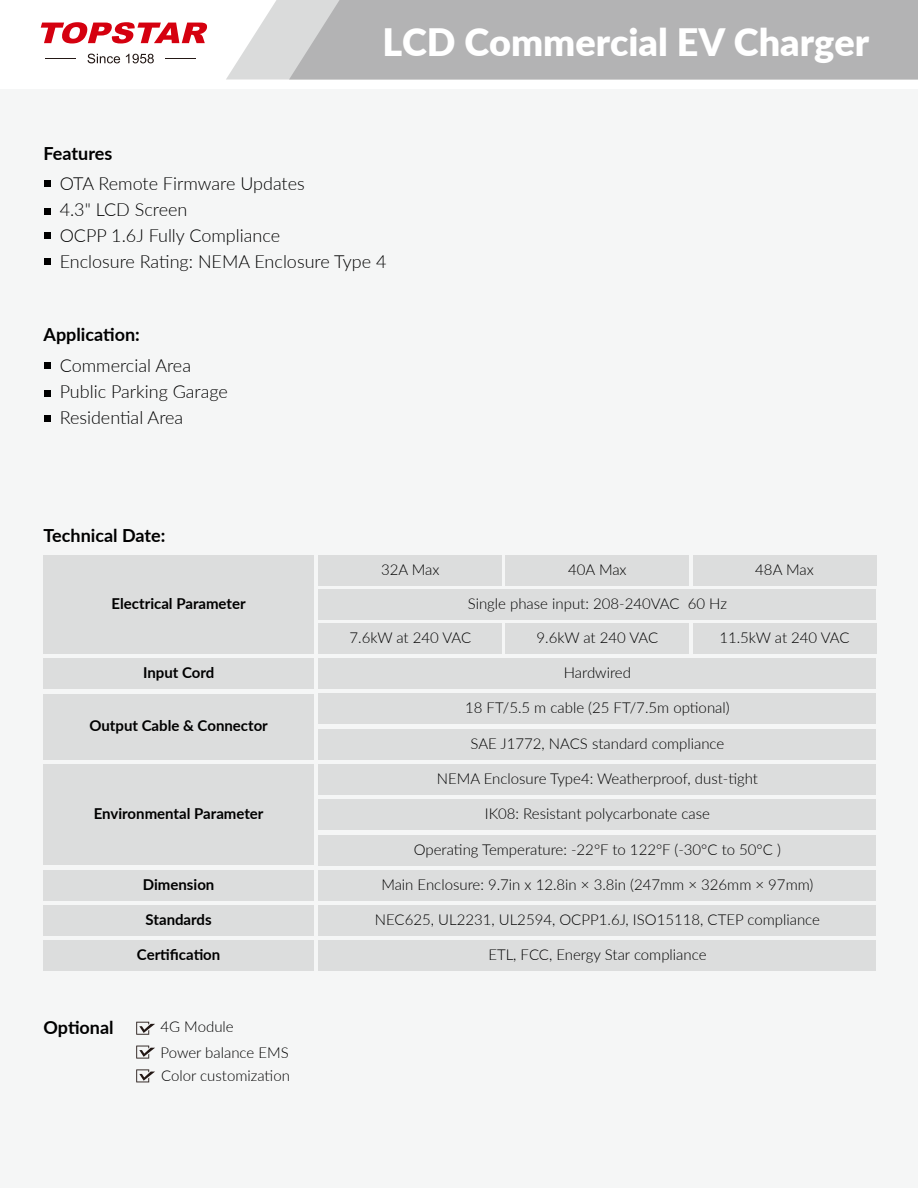
<style>
.page{position:relative;width:918px;height:1188px;background:#fff}
.page>*{position:absolute;margin:0;border:0;box-sizing:border-box;transform-origin:0 0}
.t1{font:900 37.8px "Lato";color:#fff}
.t2{font:300 18px/26.2px "Lato";color:#000}
.t3{font:700 18px "Lato";color:#000}
.t4{font:300 15px "Lato";color:#000}
.t5{font:700 15px "Lato";color:#000}
</style>
<div class="page">
<div style="left:0;top:89px;width:918px;height:1099px;background:#f5f6f6"></div>
<svg style="left:226px;top:0;width:63px;height:80px;fill:#dadbdb"></svg>
<svg style="left:41px;top:22px;width:166px;height:21px"></svg>
<hr style="left:45px;top:59px;width:31px;height:1px;background:#231815">
<hr style="left:165px;top:59px;width:31px;height:1px;background:#231815">
<svg style="left:88px;top:54px;width:32px;height:9px"></svg>
<svg style="left:126px;top:54px;width:28px;height:9px"></svg>
<div style="left:44px;top:555px;width:270px;height:99px;background:#dcdddd"></div>
<div style="left:319px;top:555px;width:183px;height:30px;background:#dcdddd"></div>
<div style="left:44px;top:659px;width:270px;height:30px;background:#dcdddd"></div>
<div style="left:44px;top:694px;width:270px;height:66px;background:#dcdddd"></div>
<div style="left:319px;top:694px;width:557px;height:30px;background:#dcdddd"></div>
<div style="left:44px;top:765px;width:270px;height:100px;background:#dcdddd"></div>
<div style="left:319px;top:765px;width:557px;height:30px;background:#dcdddd"></div>
<div style="left:319px;top:800px;width:557px;height:30px;background:#dcdddd"></div>
<div style="left:319px;top:835px;width:557px;height:30px;background:#dcdddd"></div>
<div style="left:319px;top:623px;width:183px;height:31px;background:#dcdddd"></div>
<div style="left:319px;top:659px;width:557px;height:30px;background:#dcdddd"></div>
<div style="left:319px;top:589px;width:557px;height:30px;background:#dcdddd"></div>
<div style="left:319px;top:729px;width:557px;height:31px;background:#dcdddd"></div>
<div style="left:44px;top:870px;width:270px;height:30px;background:#dcdddd"></div>
<div style="left:319px;top:870px;width:557px;height:30px;background:#dcdddd"></div>
<div style="left:44px;top:906px;width:270px;height:30px;background:#dcdddd"></div>
<div style="left:319px;top:906px;width:557px;height:30px;background:#dcdddd"></div>
<div style="left:44px;top:941px;width:270px;height:30px;background:#dcdddd"></div>
<div style="left:319px;top:941px;width:557px;height:30px;background:#dcdddd"></div>
<div style="left:506px;top:555px;width:183px;height:30px;background:#dcdddd"></div>
<div style="left:506px;top:623px;width:183px;height:31px;background:#dcdddd"></div>
<div style="left:693px;top:555px;width:183px;height:30px;background:#dcdddd"></div>
<div style="left:693px;top:623px;width:183px;height:31px;background:#dcdddd"></div>
<div style="left:289px;top:0;width:629px;height:80px;background:#b3b3b4"></div>
<div style="left:44px;top:180px;width:6px;height:7px;background:#000"></div>
<div style="left:44px;top:208px;width:6px;height:7px;background:#000"></div>
<div style="left:44px;top:232px;width:6px;height:7px;background:#000"></div>
<div style="left:44px;top:258px;width:6px;height:7px;background:#000"></div>
<div style="left:44px;top:362px;width:6px;height:7px;background:#000"></div>
<div style="left:44px;top:390px;width:6px;height:7px;background:#000"></div>
<div style="left:44px;top:415px;width:6px;height:7px;background:#000"></div>
<svg style="left:136px;top:1069px;width:19px;height:13px"></svg>
<svg style="left:136px;top:1022px;width:19px;height:13px"></svg>
<svg style="left:136px;top:1046px;width:19px;height:13px"></svg>
<h1 class="t1" style="left:382px;top:14px;width:488px">LCD Commercial EV Charger</h1>
<p class="t3" style="left:44px;top:140px;width:70px">Features</p>
<p class="t2" style="left:60px;top:169px;width:328px">OTA Remote Firmware Updates<br>4.3" LCD Screen<br>OCPP 1.6J Fully Compliance<br>Enclosure Rating: NEMA Enclosure Type 4</p>
<p class="t3" style="left:44px;top:321px;width:98px">Application:</p>
<p class="t2" style="left:60px;top:352px;width:170px">Commercial Area<br>Public Parking Garage<br>Residential Area</p>
<p class="t3" style="left:44px;top:522px;width:123px">Technical Date:</p>
<p class="t5" style="left:112px;top:592px;width:136px">Electrical Parameter</p>
<p class="t5" style="left:143px;top:661px;width:73px">Input Cord</p>
<p class="t5" style="left:89px;top:714px;width:180px">Output Cable &amp; Connector</p>
<p class="t5" style="left:94px;top:803px;width:171px">Environmental Parameter</p>
<p class="t5" style="left:143px;top:873px;width:73px">Dimension</p>
<p class="t3" style="left:44px;top:1015px;width:72px">Optional</p>
<p class="t5" style="left:146px;top:908px;width:68px">Standards</p>
<p class="t5" style="left:137px;top:944px;width:85px">Certification</p>
<p class="t4" style="left:161px;top:1017px;width:75px">4G Module</p>
<p class="t4" style="left:161px;top:1065px;width:130px">Color customization</p>
<p class="t4" style="left:161px;top:1042px;width:130px">Power balance EMS</p>
<p class="t4" style="left:381px;top:559px;width:60px">32A Max</p>
<p class="t4" style="left:568px;top:559px;width:60px">40A Max</p>
<p class="t4" style="left:755px;top:559px;width:60px">48A Max</p>
<p class="t4" style="left:468px;top:593px;width:261px">Single phase input: 208-240VAC 60 Hz</p>
<p class="t4" style="left:350px;top:627px;width:123px">7.6kW at 240 VAC</p>
<p class="t4" style="left:537px;top:627px;width:123px">9.6kW at 240 VAC</p>
<p class="t4" style="left:719px;top:627px;width:132px">11.5kW at 240 VAC</p>
<p class="t4" style="left:564px;top:662px;width:69px">Hardwired</p>
<p class="t4" style="left:465px;top:697px;width:266px">18 FT/5.5 m cable (25 FT/7.5m optional)</p>
<p class="t4" style="left:471px;top:733px;width:255px">SAE J1772, NACS standard compliance</p>
<p class="t4" style="left:437px;top:768px;width:323px">NEMA Enclosure Type4: Weatherproof, dust-tight</p>
<p class="t4" style="left:485px;top:803px;width:227px">IK08: Resistant polycarbonate case</p>
<p class="t4" style="left:414px;top:839px;width:369px">Operating Temperature: -22°F to 122°F (-30°C to 50°C )</p>
<p class="t4" style="left:381px;top:874px;width:434px">Main Enclosure: 9.7in x 12.8in × 3.8in (247mm × 326mm × 97mm)</p>
<p class="t4" style="left:375px;top:909px;width:447px">NEC625, UL2231, UL2594, OCPP1.6J, ISO15118, CTEP compliance</p>
<p class="t4" style="left:488px;top:944px;width:220px">ETL, FCC, Energy Star compliance</p>
</div>
